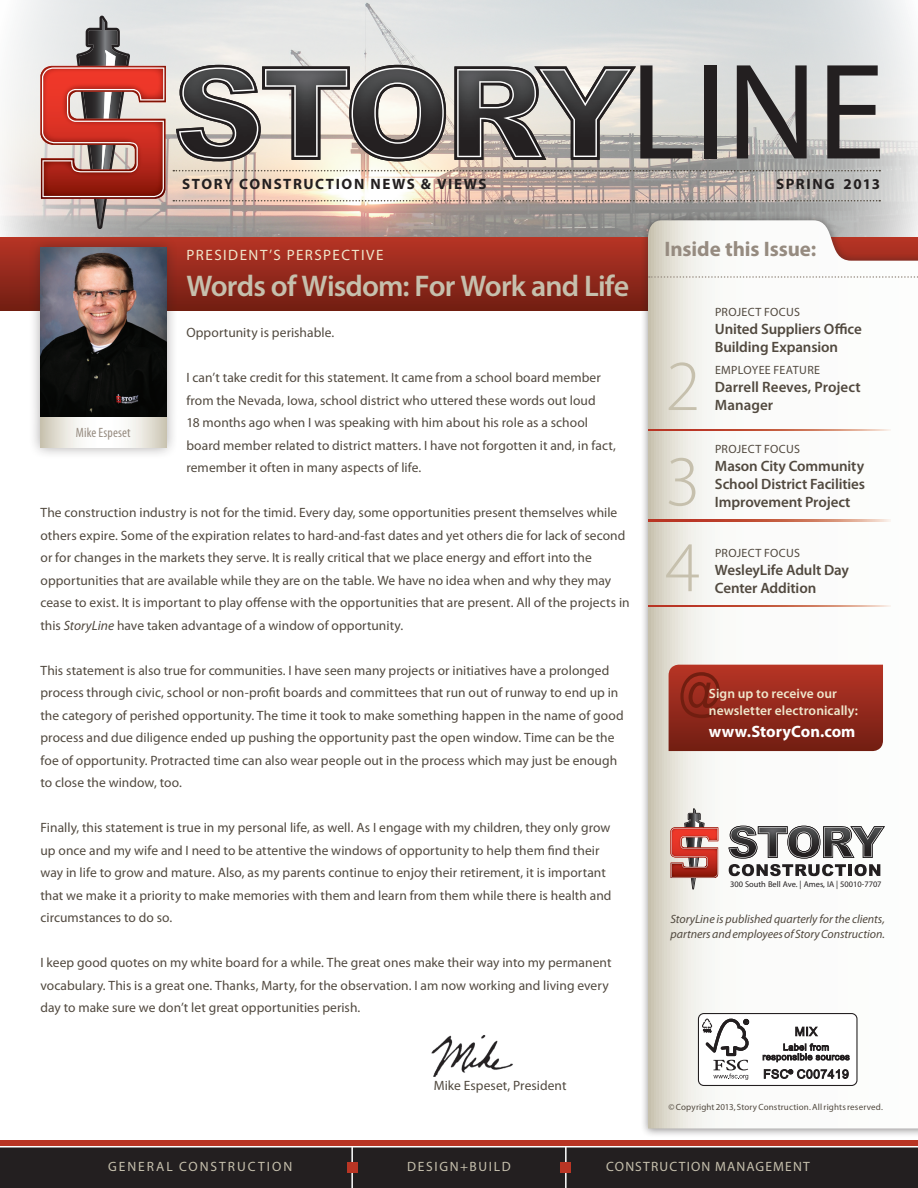
<style>
.page{position:relative;width:918px;height:1188px;background:#fff}
.page>*{position:absolute;margin:0;border:0;box-sizing:border-box;transform-origin:0 0}
.t1{font:138px "Myriad Pro";color:#231f20}
.Section_Title{font:600 30px "Myriad Pro";letter-spacing:-.03em;color:#c6c0ad}
.t2{font:700 21px "Myriad Pro";letter-spacing:-.005em;color:#968b80}
.t3{font:700 16.5px "Myriad Pro";color:#fff}
.TOC_Article_Title{font:600 15px/18px "Myriad Pro";letter-spacing:-.01em;color:#51493f}
.t4{font:700 15px "Myriad Pro";letter-spacing:.105em;color:#231f20}
.Section_Title-2{font:15px "Myriad Pro";letter-spacing:.1em;color:#f0e7cc}
.Body_Copy{font:13.5px/22.5px "Myriad Pro";letter-spacing:.005em;color:#51493f}
.t5{font:600 13.5px/16.5px "Myriad Pro";letter-spacing:.005em;color:#f0e7cc}
.t6{font:13.5px "Myriad Pro";letter-spacing:.085em;color:#c6c0ad}
.t7{font:13.5px "Myriad Pro";letter-spacing:.15em;color:#c6c0ad}
.t8{font:13.5px "Myriad Pro";letter-spacing:.12em;color:#c6c0ad}
.t9{font:condensed 13.5px "Myriad Pro";letter-spacing:.01em;color:#968b80}
.t10{font:italic 12px/15px "Myriad Pro";letter-spacing:-.005em;color:#51493f}
.TOC_Section_Title{font:12px "Myriad Pro";letter-spacing:.02em;color:#51493f}
.t11{font:9px "Myriad Pro";letter-spacing:.015em;color:#51493f}
.t12{font:8.4px "Myriad Pro";color:#231f20}
.s1{font-style:italic}
</style>
<div class="page">
<img style="left:0;top:0;width:918px;height:237px">
<svg style="left:40px;top:16px;width:126px;height:213px;background:#bd7d76"></svg>
<div style="left:0;top:237px;width:918px;height:73px;background:linear-gradient(to bottom,#b83526,#711e13)"></div>
<div style="left:641px;top:213px;width:277px;height:924px;background:#231f20;opacity:.5"></div>
<svg style="left:647px;top:220px;width:271px;height:908px"></svg>
<svg style="left:649px;top:276px;width:269px;height:2px"></svg>
<svg style="left:669px;top:362px;width:28px;height:48px"></svg>
<svg style="left:669px;top:458px;width:26px;height:48px"></svg>
<svg style="left:666px;top:544px;width:33px;height:47px;background:#e2dfd5"></svg>
<svg style="left:648px;top:429px;width:243px;height:2px"></svg>
<div style="left:28px;top:235px;width:150px;height:224px;background:#231f20;opacity:.4"></div>
<svg style="left:40px;top:417px;width:126px;height:31px"></svg>
<img style="left:40px;top:248px;width:126px;height:168px">
<img style="left:431px;top:1035px;width:82px;height:42px">
<div style="left:698px;top:1014px;width:159px;height:71px;background:#fff;border-radius:5px"></div>
<div style="left:698px;top:1013px;width:160px;height:73px;border:1px solid #231f20;border-radius:5px"></div>
<svg style="left:702px;top:1019px;width:47px;height:61px"></svg>
<svg style="left:763px;top:1026px;width:87px;height:36px"></svg>
<svg style="left:764px;top:1069px;width:85px;height:10px"></svg>
<svg style="left:669px;top:665px;width:214px;height:86px;background:#92291b"></svg>
<svg style="left:729px;top:826px;width:156px;height:50px"></svg>
<svg style="left:670px;top:808px;width:48px;height:82px"></svg>
<svg style="left:176px;top:65px;width:270px;height:96px;background:#8b8783"></svg>
<svg style="left:454px;top:66px;width:182px;height:94px;background:#807d7b"></svg>
<svg style="left:173px;top:170px;width:707px;height:1px"></svg>
<svg style="left:173px;top:200px;width:707px;height:1px"></svg>
<div style="left:0;top:1148px;width:918px;height:40px;background:#231f20"></div>
<div style="left:0;top:1141px;width:918px;height:5px;background:#b93524"></div>
<hr style="left:351px;top:1147px;width:2px;height:41px;background:#fff">
<div style="left:347px;top:1162px;width:11px;height:11px;background:#b93524"></div>
<hr style="left:565px;top:1147px;width:2px;height:41px;background:#fff">
<div style="left:560px;top:1162px;width:11px;height:11px;background:#b93524"></div>
<svg style="left:648px;top:520px;width:243px;height:1px"></svg>
<svg style="left:648px;top:605px;width:243px;height:2px"></svg>
<p class="t4" style="left:182px;top:174px;width:306px">STORY CONSTRUCTION NEWS &amp; VIEWS</p>
<p class="t1" style="left:630px;top:27px;width:256px">LINE</p>
<p class="t4" style="left:776px;top:174px;width:105px">SPRING 2013</p>
<p class="Section_Title-2" style="left:187px;top:246px;width:198px">PRESIDENT’S PERSPECTIVE</p>
<p class="Section_Title" style="left:186px;top:267px;width:444px">Words of Wisdom: For Work and Life</p>
<p class="Body_Copy" style="left:186px;top:321px;width:149px">Opportunity is perishable.</p>
<p class="Body_Copy" style="left:186px;top:366px;width:431px">I can’t take credit for this statement. It came from a school board member from the Nevada, Iowa, school district who uttered these words out loud<br>18 months ago when I was speaking with him about his role as a school board member related to district matters. I have not forgotten it and, in fact, remember it often in many aspects of life.</p>
<p class="Body_Copy" style="left:40px;top:501px;width:591px">The construction industry is not for the timid. Every day, some opportunities present themselves while others expire. Some of the expiration relates to hard-and-fast dates and yet others die for lack of second or for changes in the markets they serve. It is really critical that we place energy and effort into the opportunities that are available while they are on the table. We have no idea when and why they may cease to exist. It is important to play offense with the opportunities that are present. All of the projects in this <span class="s1">StoryLine</span> have taken advantage of a window of opportunity.</p>
<p class="Body_Copy" style="left:40px;top:659px;width:585px">This statement is also true for communities. I have seen many projects or initiatives have a prolonged process through civic, school or non-profit boards and committees that run out of runway to end up in the category of perished opportunity. The time it took to make something happen in the name of good process and due diligence ended up pushing the opportunity past the open window. Time can be the foe of opportunity. Protracted time can also wear people out in the process which may just be enough to close the window, too.</p>
<p class="Body_Copy" style="left:40px;top:816px;width:573px">Finally, this statement is true in my personal life, as well. As I engage with my children, they only grow up once and my wife and I need to be attentive the windows of opportunity to help them find their way in life to grow and mature. Also, as my parents continue to enjoy their retirement, it is important that we make it a priority to make memories with them and learn from them while there is health and circumstances to do so.</p>
<p class="Body_Copy" style="left:40px;top:951px;width:573px">I keep good quotes on my white board for a while. The great ones make their way into my permanent vocabulary. This is a great one. Thanks, Marty, for the observation. I am now working and living every day to make sure we don’t let great opportunities perish.</p>
<p class="t9" style="left:76px;top:424px;width:56px">Mike Espeset</p>
<p class="t2" style="left:664px;top:235px;width:153px">Inside this Issue:</p>
<p class="TOC_Section_Title" style="left:715px;top:305px;width:86px">PROJECT FOCUS</p>
<p class="TOC_Article_Title" style="left:715px;top:320px;width:148px">United Suppliers Office<br>Building Expansion</p>
<p class="TOC_Section_Title" style="left:715px;top:362px;width:107px">EMPLOYEE FEATURE</p>
<p class="TOC_Article_Title" style="left:715px;top:377px;width:147px">Darrell Reeves, Project<br>Manager</p>
<p class="TOC_Section_Title" style="left:715px;top:441px;width:86px">PROJECT FOCUS</p>
<p class="TOC_Article_Title" style="left:715px;top:456px;width:152px;text-align:justify">Mason City Community School District Facilities Improvement Project</p>
<p class="TOC_Section_Title" style="left:715px;top:545px;width:86px">PROJECT FOCUS</p>
<p class="TOC_Article_Title" style="left:715px;top:560px;width:136px">WesleyLife Adult Day<br>Center Addition</p>
<p class="t5" style="left:709px;top:685px;width:150px">Sign up to receive our newsletter electronically:</p>
<p class="t3" style="left:709px;top:721px;width:148px">www.StoryCon.com</p>
<p class="t12" style="left:730px;top:879px;width:153px">300 South Bell Ave. | Ames, IA | 50010-7707</p>
<p class="t10" style="left:670px;top:911px;width:216px">StoryLine is published quarterly for the clients, partners and employees of Story Construction.</p>
<p class="Body_Copy" style="left:434px;top:1074px;width:134px">Mike Espeset, President</p>
<p class="t11" style="left:669px;top:1102px;width:216px">© Copyright 2013, Story Construction. All rights reserved.</p>
<p class="t7" style="left:108px;top:1158px;width:186px">GENERAL CONSTRUCTION</p>
<p class="t8" style="left:407px;top:1158px;width:105px">DESIGN+BUILD</p>
<p class="t6" style="left:606px;top:1158px;width:205px">CONSTRUCTION MANAGEMENT</p>
</div>
